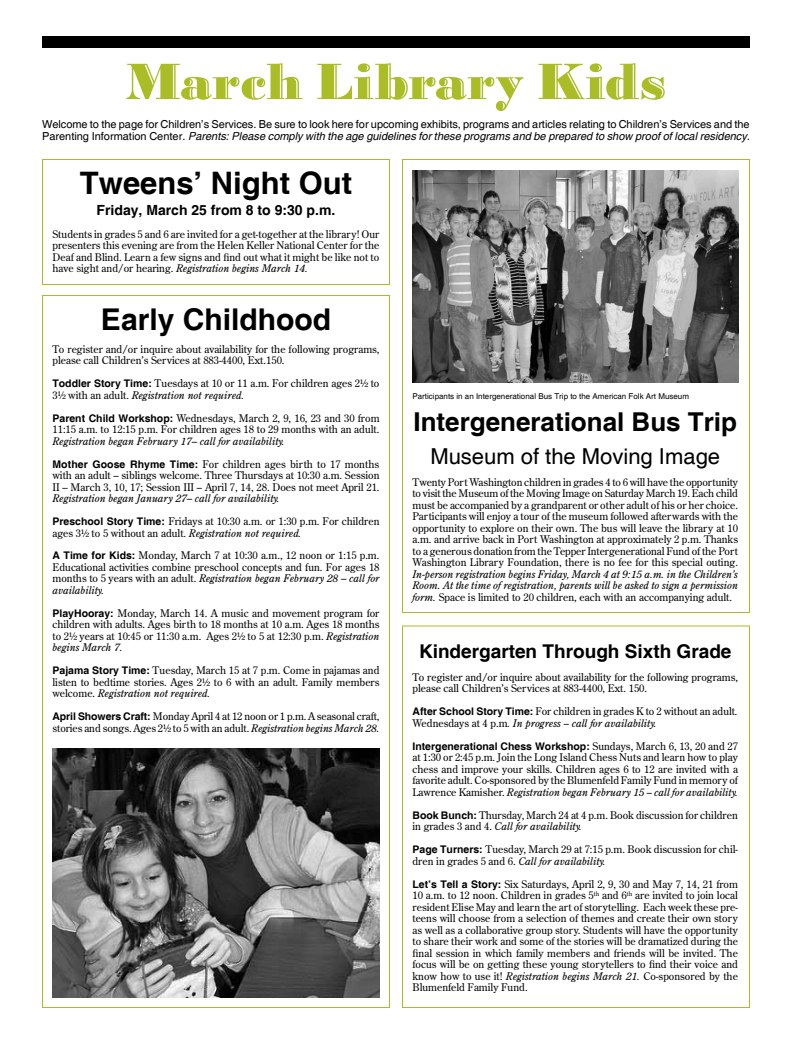
<style>
.page{position:relative;width:792px;height:1044px;background:#fff}
.page>*{position:absolute;margin:0;border:0;box-sizing:border-box;transform-origin:0 0}
.t1{font:54px "Bodoni Highlight ICG";letter-spacing:-.015em;color:#abbd26}
.t2{font:700 31px "Helvetica";color:#000}
.t3{font:700 30px "Helvetica";color:#000}
.t4{font:700 26px "Helvetica";color:#000}
.t5{font:22px "Helvetica";color:#000}
.t6{font:700 19px "Helvetica";color:#000}
.t7{font:700 14px "Helvetica";color:#000}
.t8{font:11px/12px "Helvetica";color:#000}
.t9{font:10.5px/11.5px "Century Old Style";color:#000}
.t10{font:italic 10.5px/23px "Century Old Style";color:#000}
.t11{font:700 10.5px "Helvetica";color:#000}
.t12{font:8px "Helvetica";color:#000}
.s1{font-style:italic}
.s2{font-family:"Helvetica";font-weight:700}
.s3{font-family:"Helvetica";font-weight:700;font-style:normal}
.s4{font-style:normal}
.s5{font-family:"Century Old Style";font-weight:400}
</style>
<div class="page">
<div style="left:42px;top:36px;width:708px;height:12px;background:#000"></div>
<div style="left:402px;top:626px;width:348px;height:382px;border:1px solid #abbd26"></div>
<div style="left:42px;top:159px;width:348px;height:126px;border:1px solid #abbd26"></div>
<img style="left:53px;top:748px;width:327px;height:250px">
<div style="left:402px;top:159px;width:348px;height:454px;border:1px solid #abbd26"></div>
<img style="left:412px;top:171px;width:326px;height:212px">
<h1 class="t1" style="left:125px;top:51px;width:543px">March Library Kids</h1>
<p class="t8" style="left:42px;top:119px;width:709px">Welcome to the page for Children’s Services. Be sure to look here for upcoming exhibits, programs and articles relating to Children’s Services and the<br>Parenting Information Center. <span class="s1">Parents: Please comply with the age guidelines for these programs and be prepared to show proof of local residency.</span></p>
<h2 class="t2" style="left:80px;top:164px;width:274px">Tweens’ Night Out</h2>
<h3 class="t7" style="left:97px;top:202px;width:240px">Friday, March 25 from 8 to 9:30 p.m.</h3>
<p class="t9" style="left:52px;top:228px;width:328px;text-align:justify">Students in grades 5 and 6 are invited for a get-together at the library! Our presenters this evening are from the Helen Keller National Center for the Deaf and Blind. Learn a few signs and find out what it might be like not to have sight and/or hearing. <span class="s1">Registration begins March 14.</span></p>
<h3 class="t3" style="left:101px;top:301px;width:232px">Early Childhood</h3>
<p class="t9" style="left:52px;top:343px;width:329px">To register and/or inquire about availability for the following programs, please call Children’s Services at 883-4400, Ext.150.</p>
<p class="t9" style="left:52px;top:377px;width:328px"><span class="s2">Toddler Story Time:</span> Tuesdays at 10 or 11 a.m. For children ages 2½ to<br>3½ with an adult. <span class="s1">Registration not required.</span></p>
<p class="t9" style="left:52px;top:412px;width:329px"><span class="s2">Parent Child Workshop:</span> Wednesdays, March 2, 9, 16, 23 and 30 from<br>11:15 a.m. to 12:15 p.m. For children ages 18 to 29 months with an adult.</p>
<p class="t10" style="left:52px;top:429px;width:328px">Registration began February 17– call for availability.<br><span class="s3">Mother Goose Rhyme Time:</span> <span class="s4">For children ages birth to 17 months</span></p>
<p class="t9" style="left:52px;top:469px;width:329px">with an adult – siblings welcome. Three Thursdays at 10:30 a.m. Session<br>II – March 3, 10, 17; Session III – April 7, 14, 28. Does not meet April 21.</p>
<p class="t10" style="left:52px;top:486px;width:328px">Registration began January 27– call for availability.<br><span class="s3">Preschool Story Time:</span> <span class="s4">Fridays at 10:30 a.m. or 1:30 p.m. For children</span></p>
<p class="t9" style="left:52px;top:521px;width:328px;line-height:23px">ages 3½ to 5 without an adult. <span class="s1">Registration not required.<br></span><span class="s2">A Time for Kids:</span> Monday, March 7 at 10:30 a.m., 12 noon or 1:15 p.m.</p>
<p class="t9" style="left:52px;top:561px;width:329px;text-align:justify">Educational activities combine preschool concepts and fun. For ages 18 months to 5 years with an adult. <span class="s1">Registration began February 28 – call for availability.</span></p>
<p class="t9" style="left:52px;top:607px;width:329px;text-align:justify"><span class="s2">PlayHooray:</span> Monday, March 14. A music and movement program for children with adults. Ages birth to 18 months at 10 a.m. Ages 18 months to 2½ years at 10:45 or 11:30 a.m. Ages 2½ to 5 at 12:30 p.m. <span class="s1">Registration begins March 7.</span></p>
<p class="t9" style="left:52px;top:665px;width:329px;text-align:justify"><span class="s2">Pajama Story Time:</span> Tuesday, March 15 at 7 p.m. Come in pajamas and listen to bedtime stories. Ages 2½ to 6 with an adult. Family members welcome. <span class="s1">Registration not required.</span></p>
<p class="t9" style="left:52px;top:711px;width:329px"><span class="s2">April Showers Craft:</span> Monday April 4 at 12 noon or 1 p.m. A seasonal craft, stories and songs. Ages 2½ to 5 with an adult. <span class="s1">Registration begins March 28.</span></p>
<p class="t12" style="left:412px;top:392px;width:278px">Participants in an Intergenerational Bus Trip to the American Folk Art Museum</p>
<h3 class="t4" style="left:413px;top:406px;width:325px">Intergenerational Bus Trip</h3>
<h3 class="t5" style="left:430px;top:444px;width:291px">Museum of the Moving Image</h3>
<p class="t9" style="left:412px;top:476px;width:327px;text-align:justify">Twenty Port Washington children in grades 4 to 6 will have the opportunity to visit the Museum of the Moving Image on Saturday March 19. Each child must be accompanied by a grandparent or other adult of his or her choice.<br>Participants will enjoy a tour of the museum followed afterwards with the opportunity to explore on their own. The bus will leave the library at 10 a.m. and arrive back in Port Washington at approximately 2 p.m. Thanks to a generous donation from the Tepper Intergenerational Fund of the Port Washington Library Foundation, there is no fee for this special outing.</p>
<p class="t10" style="left:412px;top:568px;width:327px;line-height:11.5px;text-align:justify">In-person registration begins Friday, March 4 at 9:15 a.m. in the Children’s Room. At the time of registration, parents will be asked to sign a permission form. <span class="s4">Space is limited to 20 children, each with an accompanying adult.</span></p>
<h3 class="t6" style="left:419px;top:639px;width:314px">Kindergarten Through Sixth Grade</h3>
<p class="t9" style="left:412px;top:671px;width:327px">To register and/or inquire about availability for the following programs, please call Children’s Services at 883-4400, Ext. 150.</p>
<p class="t9" style="left:412px;top:705px;width:327px"><span class="s2">After School Story Time:</span> For children in grades K to 2 without an adult<span class="s1">.<br></span>Wednesdays at 4 p.m<span class="s1">. In progress</span> – <span class="s1">call for availability.</span></p>
<p class="t11" style="left:412px;top:740px;width:327px">Intergenerational Chess Workshop: <span class="s5">Sundays, March 6, 13, 20 and 27</span></p>
<p class="t9" style="left:412px;top:751px;width:327px;text-align:justify">at 1:30 or 2:45 p.m. Join the Long Island Chess Nuts and learn how to play chess and improve your skills. Children ages 6 to 12 are invited with a favorite adult. Co-sponsored by the Blumenfeld Family Fund in memory of Lawrence Kamisher. <span class="s1">Registration began February 15</span> – <span class="s1">call for availability.</span></p>
<p class="t9" style="left:412px;top:809px;width:327px"><span class="s2">Book Bunch:</span> Thursday, March 24 at 4 p.m. Book discussion for children in grades 3 and 4. <span class="s1">Call for availability.</span></p>
<p class="t9" style="left:412px;top:843px;width:327px"><span class="s2">Page Turners:</span> Tuesday, March 29 at 7:15 p.m. Book discussion for chil&shy;dren in grades 5 and 6. <span class="s1">Call for availability.</span></p>
<p class="t9" style="left:412px;top:878px;width:327px;text-align:justify"><span class="s2">Let’s Tell a Story:</span> Six Saturdays, April 2, 9, 30 and May 7, 14, 21 from 10 a.m. to 12 noon. Children in grades 5<sup>th</sup> and 6<sup>th</sup> are invited to join local resident Elise May and learn the art of storytelling. Each week these pre&shy;teens will choose from a selection of themes and create their own story as well as a collaborative group story. Students will have the opportunity to share their work and some of the stories will be dramatized during the final session in which family members and friends will be invited. The focus will be on getting these young storytellers to find their voice and know how to use it! <span class="s1">Registration begins March 21.</span> Co-sponsored by the Blumenfeld Family Fund.</p>
</div>
